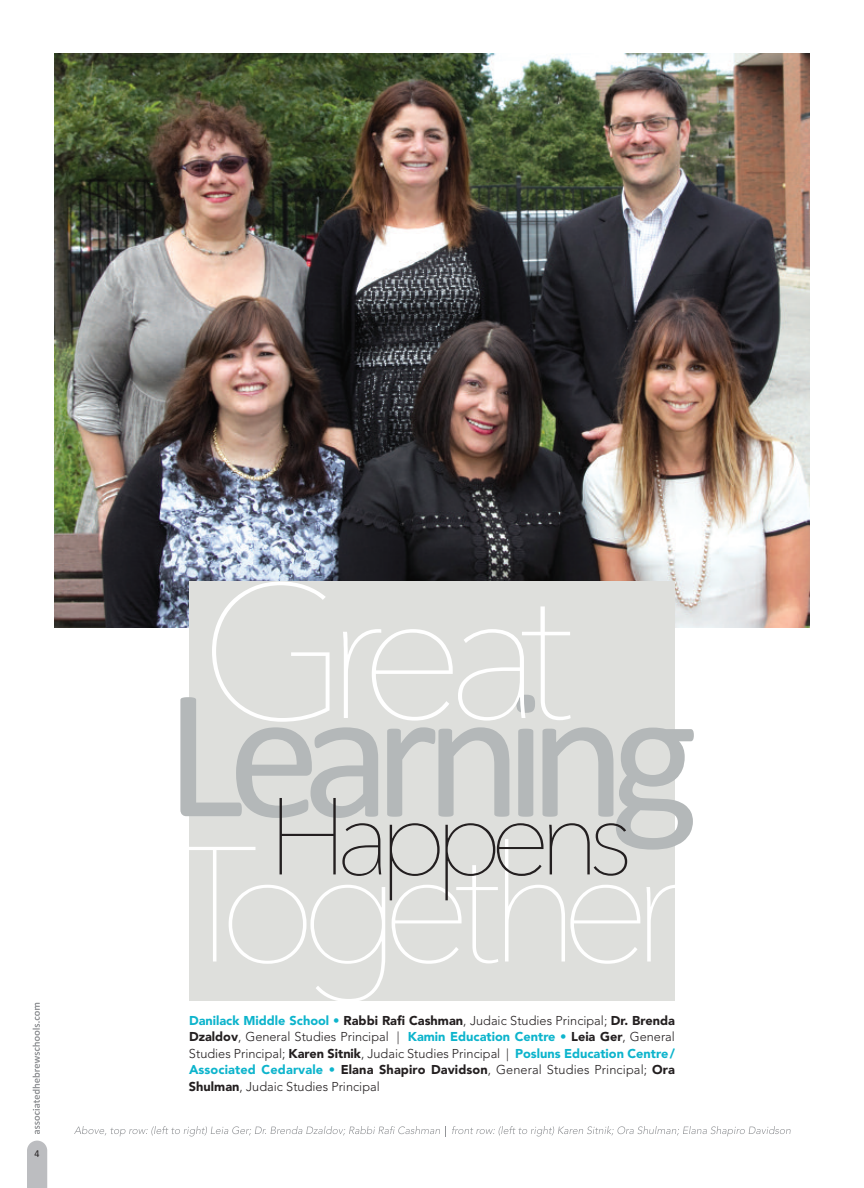
<style>
.page{position:relative;width:864px;height:1188px;background:#fff}
.page>*{position:absolute;margin:0;border:0;box-sizing:border-box;transform-origin:0 0}
.t1{font:187.5px "Calibri";letter-spacing:-.1em;color:#b4b8b9}
.t2{font:200 187.5px "Avenir Next";letter-spacing:-.125em;color:#fff}
.t3{font:200 162px "Avenir Next";letter-spacing:-.125em;color:#fff}
.t4{font:200 108px "Avenir Next";letter-spacing:-.11em;color:#231f20}
.t5{font:300 12.75px/16.5px "Avenir";letter-spacing:.005em;color:#231f20;text-align:justify}
.t6{font:10.5px "Calibri";color:#231f20;scale:.95 1}
.s1{font-weight:900;color:#0db4cc}
.s2{font-weight:900}
</style>
<div class="page">
<img style="left:54px;top:54px;width:756px;height:574px">
<div style="left:189px;top:581px;width:486px;height:420px;background:#dedfdc"></div>
<svg style="left:27px;top:1141px;width:20px;height:47px"></svg>
<svg style="left:35px;top:1121px;width:5px;height:13px"></svg>
<svg style="left:74px;top:1126px;width:45px;height:9px"></svg>
<svg style="left:452px;top:1126px;width:33px;height:8px"></svg>
<p class="t6" style="left:35px;top:1147px;width:7px">4</p>
<h1 class="t2" style="left:199px;top:541px;width:378px">Great</h1>
<h1 class="t1" style="left:165px;top:642px;width:536px">Learning</h1>
<h3 class="t4" style="left:268px;top:772px;width:366px">Happens</h3>
<h2 class="t3" style="left:171px;top:808px;width:512px">Together</h2>
<p class="t5" style="left:189px;top:1012px;width:488px"><span class="s1">Danilack Middle School •</span> <span class="s2">Rabbi Rafi Cashman</span>, Judaic Studies Principal; <span class="s2">Dr. Brenda Dzaldov</span>, General Studies Principal | <span class="s1">Kamin Education Centre •</span> <span class="s2">Leia Ger</span>, General Studies Principal; <span class="s2">Karen Sitnik</span>, Judaic Studies Principal | <span class="s1">Posluns Education Centre/ Associated Cedarvale •</span> <span class="s2">Elana Shapiro Davidson</span>, General Studies Principal; <span class="s2">Ora Shulman</span>, Judaic Studies Principal</p>
</div>
